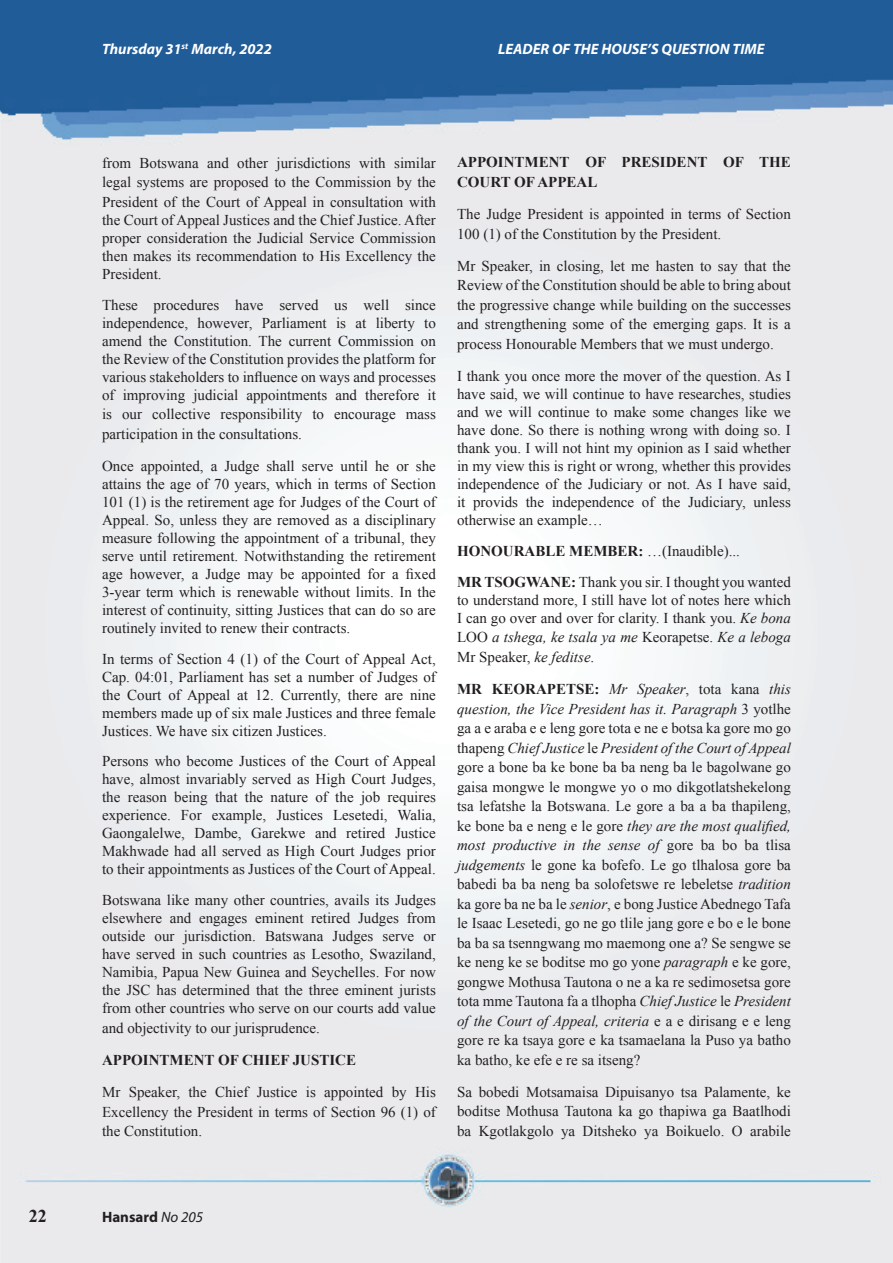
<style>
.page{position:relative;width:893px;height:1263px;background:#fff}
.page>*{position:absolute;margin:0;border:0;box-sizing:border-box;transform-origin:0 0}
.t1{font:700 18px "Times New Roman";color:#231f20}
.t2{font:15px/18px "Times New Roman";color:#231f20;text-align:justify}
.t3{font:700 15px/19.5px "Times New Roman";color:#231f20}
.t4{font:italic 15px/19.5px "Times New Roman";color:#231f20}
.t5{font:italic 700 15px "Myriad Pro";color:#fff}
.t6{font:700 15px "Myriad Pro";color:#231f20}
.s1{font-weight:700}
.s2{font-style:italic}
.s3{font-style:normal}
.s4{font-weight:400;font-style:italic}
</style>
<div class="page">
<img style="left:0;top:0;width:893px;height:1263px">
<p class="t5" style="left:102px;top:39px;width:171px">Thursday 31<sup>st</sup> March, 2022</p>
<p class="t5" style="left:498px;top:39px;width:268px">LEADER OF THE HOUSE’S QUESTION TIME</p>
<p class="t2" style="left:102px;top:153px;width:335px;line-height:19.5px">from Botswana and other jurisdictions with similar legal systems are proposed to the Commission by the President of the Court of Appeal in consultation with</p>
<p class="t2" style="left:102px;top:210px;width:335px">the Court of Appeal Justices and the Chief Justice. After proper consideration the Judicial Service Commission then makes its recommendation to His Excellency the President.</p>
<p class="t2" style="left:102px;top:295px;width:335px">These procedures have served us well since independence, however, Parliament is at liberty to amend the Constitution. The current Commission on the Review of the Constitution provides the platform for various stakeholders to influence on ways and processes of improving judicial appointments and therefore it</p>
<p class="t2" style="left:102px;top:404px;width:335px;line-height:19.5px">is our collective responsibility to encourage mass participation in the consultations.</p>
<p class="t2" style="left:102px;top:456px;width:335px">Once appointed, a Judge shall serve until he or she attains the age of 70 years, which in terms of Section 101 (1) is the retirement age for Judges of the Court of Appeal. So, unless they are removed as a disciplinary measure following the appointment of a tribunal, they serve until retirement. Notwithstanding the retirement age however, a Judge may be appointed for a fixed 3-year term which is renewable without limits. In the interest of continuity, sitting Justices that can do so are routinely invited to renew their contracts.</p>
<p class="t2" style="left:102px;top:649px;width:335px">In terms of Section 4 (1) of the Court of Appeal Act, Cap. 04:01, Parliament has set a number of Judges of the Court of Appeal at 12. Currently, there are nine members made up of six male Justices and three female Justices. We have six citizen Justices.</p>
<p class="t2" style="left:102px;top:752px;width:335px">Persons who become Justices of the Court of Appeal have, almost invariably served as High Court Judges, the reason being that the nature of the job requires experience. For example, Justices Lesetedi, Walia, Gaongalelwe, Dambe, Garekwe and retired Justice Makhwade had all served as High Court Judges prior to their appointments as Justices of the Court of Appeal.</p>
<p class="t2" style="left:102px;top:891px;width:335px">Botswana like many other countries, avails its Judges elsewhere and engages eminent retired Judges from outside our jurisdiction. Batswana Judges serve or have served in such countries as Lesotho, Swaziland, Namibia, Papua New Guinea and Seychelles. For now the JSC has determined that the three eminent jurists from other countries who serve on our courts add value</p>
<p class="t2" style="left:102px;top:1018px;width:219px">and objectivity to our jurisprudence.</p>
<p class="t3" style="left:102px;top:1050px;width:256px">APPOINTMENT OF CHIEF JUSTICE</p>
<p class="t2" style="left:102px;top:1082px;width:335px;line-height:19.5px">Mr Speaker, the Chief Justice is appointed by His Excellency the President in terms of Section 96 (1) of the Constitution.</p>
<p class="t3" style="left:457px;top:152px;width:335px">APPOINTMENT OF PRESIDENT OF THE<br>COURT OF APPEAL</p>
<p class="t2" style="left:457px;top:204px;width:335px;line-height:19.5px">The Judge President is appointed in terms of Section<br>100 (1) of the Constitution by the President.</p>
<p class="t2" style="left:457px;top:256px;width:335px;line-height:19.5px">Mr Speaker, in closing, let me hasten to say that the Review of the Constitution should be able to bring about the progressive change while building on the successes and strengthening some of the emerging gaps. It is a process Honourable Members that we must undergo.</p>
<p class="t2" style="left:457px;top:367px;width:335px">I thank you once more the mover of the question. As I have said, we will continue to have researches, studies and we will continue to make some changes like we have done. So there is nothing wrong with doing so. I thank you. I will not hint my opinion as I said whether in my view this is right or wrong, whether this provides independence of the Judiciary or not. As I have said, it provids the independence of the Judiciary, unless otherwise an example…</p>
<p class="t2" style="left:457px;top:535px;width:335px;line-height:30.8px"><span class="s1">HONOURABLE MEMBER:</span> …(Inaudible)...<br><span class="s1">MR TSOGWANE:</span> Thank you sir. I thought you wanted</p>
<p class="t2" style="left:457px;top:590px;width:335px">to understand more, I still have lot of notes here which<br>I can go over and over for clarity. I thank you. <span class="s2">Ke bona</span></p>
<p class="t4" style="left:457px;top:627px;width:335px"><span class="s3">LOO</span> a tshega, ke tsala ya me <span class="s3">Keorapetse.</span> Ke a leboga<br><span class="s3">Mr Speaker,</span> ke feditse<span class="s3">.</span></p>
<p class="t2" style="left:457px;top:679px;width:335px;line-height:19.5px"><span class="s1">MR KEORAPETSE:</span> <span class="s2">Mr Speaker</span>, tota kana <span class="s2">this question, the Vice President has it. Paragraph</span> 3 yotlhe ga a e araba e e leng gore tota e ne e botsa ka gore mo go thapeng <span class="s2">Chief Justice</span> le <span class="s2">President of the Court of Appeal </span>gore a bone ba ke bone ba ba neng ba le bagolwane go gaisa mongwe le mongwe yo o mo dikgotlatshekelong tsa lefatshe la Botswana. Le gore a ba a ba thapileng, ke bone ba e neng e le gore <span class="s2">they are the most qualified, most productive in the sense of</span> gore ba bo ba tlisa <span class="s2">judgements</span> le gone ka bofefo. Le go tlhalosa gore ba babedi ba ba neng ba solofetswe re lebeletse <span class="s2">tradition </span>ka gore ba ne ba le <span class="s2">senior</span>, e bong Justice Abednego Tafa le Isaac Lesetedi, go ne go tlile jang gore e bo e le bone ba ba sa tsenngwang mo maemong one a? Se sengwe se ke neng ke se boditse mo go yone <span class="s2">paragraph</span> e ke gore, gongwe Mothusa Tautona o ne a ka re sedimosetsa gore tota mme Tautona fa a tlhopha <span class="s2">Chief Justice</span> le <span class="s2">President of the Court of Appeal, criteria</span> e a e dirisang e e leng gore re ka tsaya gore e ka tsamaelana la Puso ya batho ka batho, ke efe e re sa itseng?</p>
<p class="t2" style="left:457px;top:1082px;width:335px;line-height:19.5px">Sa bobedi Motsamaisa Dipuisanyo tsa Palamente, ke boditse Mothusa Tautona ka go thapiwa ga Baatlhodi ba Kgotlakgolo ya Ditsheko ya Boikuelo. O arabile</p>
<p class="t1" style="left:29px;top:1203px;width:19px">22</p>
<p class="t6" style="left:102px;top:1207px;width:103px">Hansard <span class="s4">No 205</span></p>
</div>
